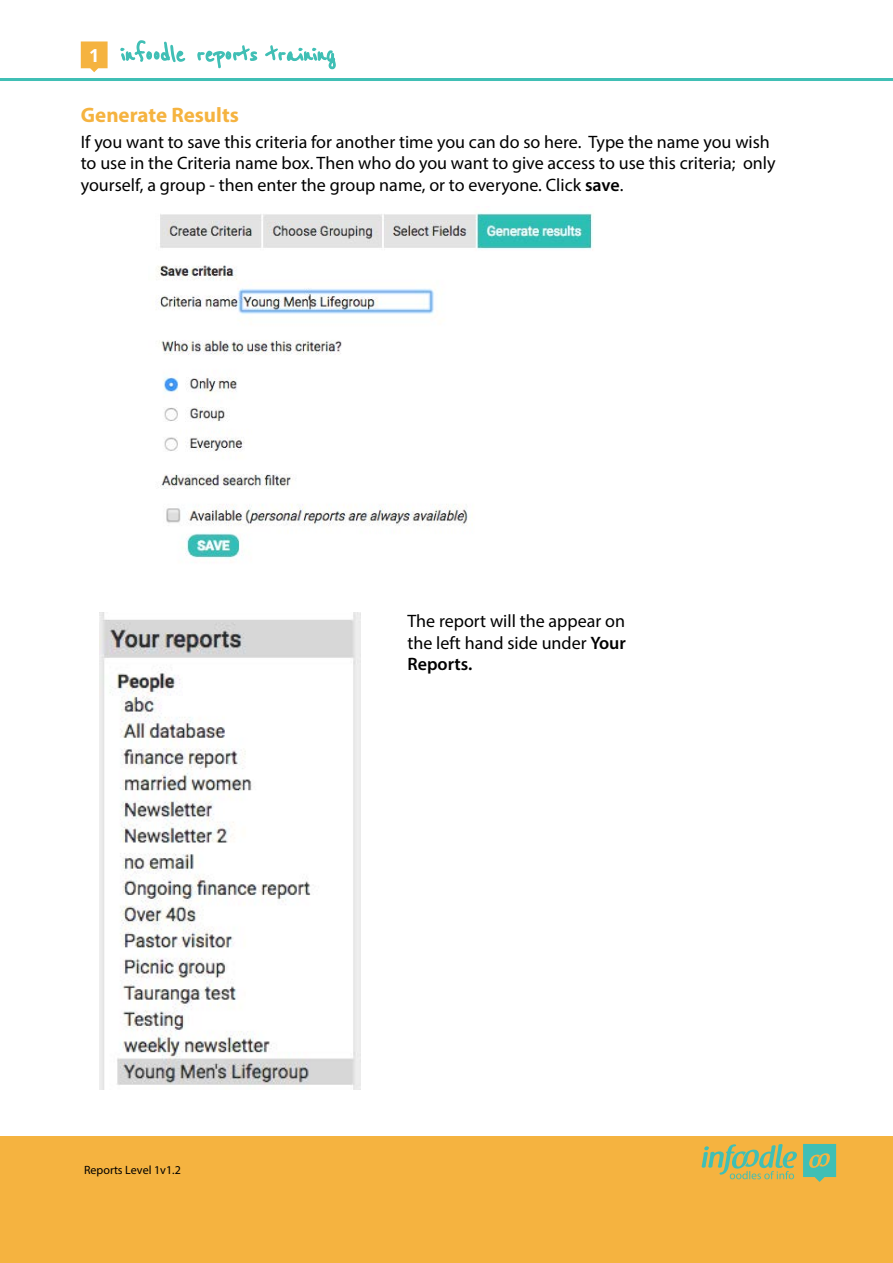
<style>
.page{position:relative;width:893px;height:1263px;background:#fff}
.page>*{position:absolute;margin:0;border:0;box-sizing:border-box;transform-origin:0 0}
.t1{font:700 21px "Myriad Pro";color:#f5b340}
.t2{font:18px/21.6px "Myriad Pro";color:#000}
.t3{font:700 18px "Open Sans";color:#fff}
.t4{font:12px "Myriad Pro";color:#000}
.s1{font-weight:600}
</style>
<div class="page">
<div style="left:0;top:1136px;width:893px;height:127px;background:#f5b340"></div>
<svg style="left:701px;top:1144px;width:96px;height:35px"></svg>
<svg style="left:803px;top:1144px;width:33px;height:38px"></svg>
<svg style="left:81px;top:41px;width:27px;height:31px"></svg>
<hr style="left:0;top:78px;width:893px;height:3px;background:#40bfb5">
<svg style="left:120px;top:40px;width:66px;height:23px"></svg>
<svg style="left:197px;top:45px;width:61px;height:24px"></svg>
<svg style="left:265px;top:45px;width:71px;height:25px"></svg>
<img style="left:100px;top:613px;width:261px;height:476px">
<img style="left:156px;top:213px;width:437px;height:350px">
<p class="t3" style="left:89px;top:42px;width:12px">1</p>
<p class="t1" style="left:81px;top:101px;width:160px">Generate Results</p>
<p class="t2" style="left:81px;top:130px;width:696px">If you want to save this criteria for another time you can do so here. Type the name you wish to use in the Criteria name box. Then who do you want to give access to use this criteria; only yourself, a group - then enter the group name, or to everyone. Click <span class="s1">save</span>.</p>
<p class="t4" style="left:84px;top:1163px;width:98px">Reports Level 1v1.2</p>
<p class="t2" style="left:407px;top:610px;width:220px;text-align:justify">The report will the appear on the left hand side under <span class="s1">Your Reports.</span></p>
</div>
